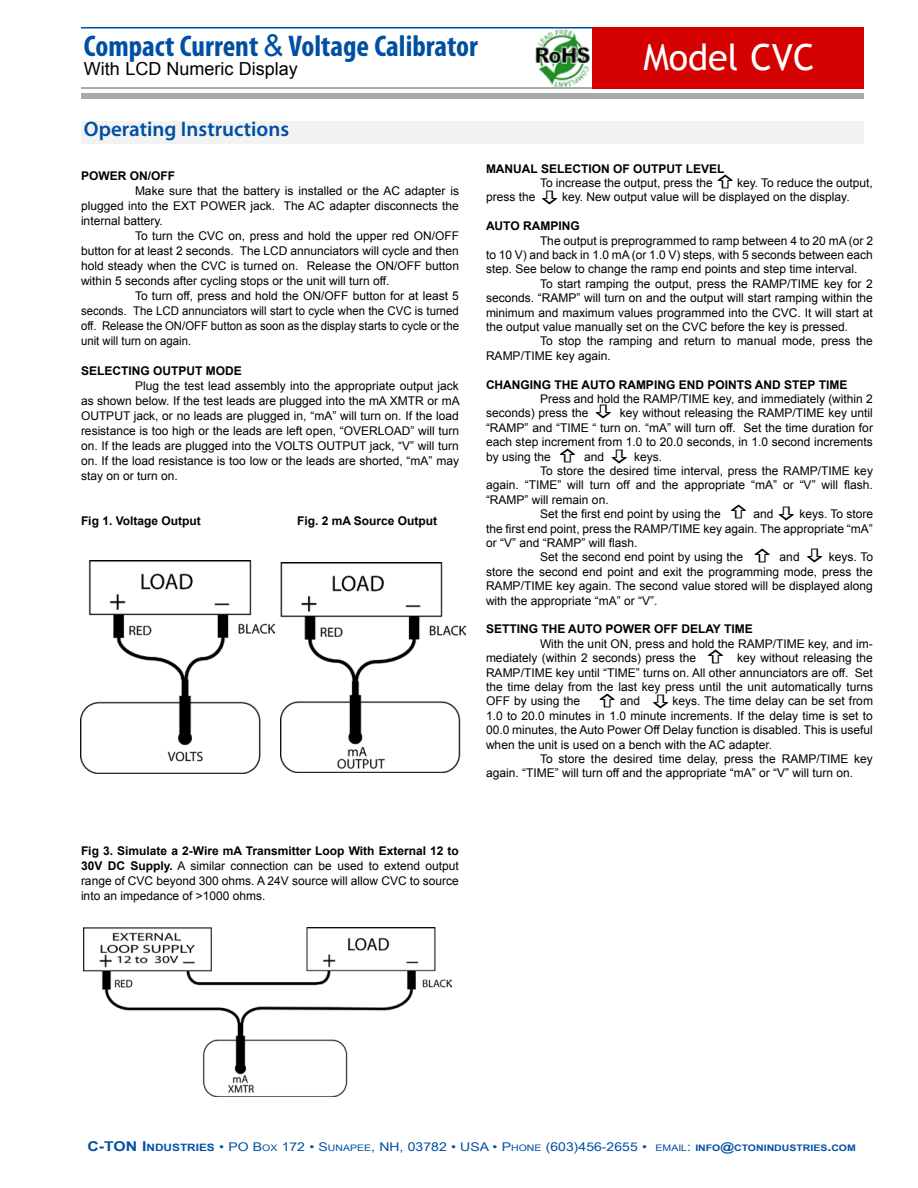
<style>
.page{position:relative;width:918px;height:1188px;background:#fff}
.page>*{position:absolute;margin:0;border:0;box-sizing:border-box;transform-origin:0 0}
.t1{font:36px "Trebuchet MS";color:#fff}
.t2{font:700 condensed 30px "Myriad Pro";color:#004fa3}
.t3{font:600 21px "Myriad Pro";color:#004fa3}
.t4{font:18px "Arial";color:#000}
.t5{font:12px/14.4px "Arial";color:#000;text-align:justify}
.t6{font:700 12px "Arial";color:#000}
.t7{font:12px "Arial";color:#000;scale:.95 1}
.t8{font:12px "Arial Narrow";color:#004fa3;scale:1.42 1}
.s1{font-family:"Arial";font-weight:400;font-stretch:normal}
.s2{font-weight:700}
.s3{font-weight:700;font-size:13.5px}
.s4{font-weight:700;font-size:10.2px}
.s5{font-size:9px}
.s6{font-weight:700;font-size:9px}
</style>
<div class="page">
<img style="left:533px;top:28px;width:59px;height:59px">
<div style="left:81px;top:93px;width:783px;height:6px;background:#a7a9ac"></div>
<hr style="left:81px;top:87px;width:783px;height:2px;background:#a7a9ac">
<hr style="left:81px;top:27px;width:783px;height:1px;background:#004fa3">
<div style="left:593px;top:27px;width:271px;height:61px;background:#d50000"></div>
<div style="left:81px;top:121px;width:783px;height:23px;background:#f1f2f2"></div>
<img style="left:81px;top:561px;width:193px;height:212px">
<img style="left:281px;top:562px;width:185px;height:210px">
<img style="left:84px;top:928px;width:368px;height:168px">
<h2 class="t2" style="left:84px;top:35px;width:396px">Compact Current <span class="s1">&amp;</span> Voltage Calibrator</h2>
<h3 class="t4" style="left:84px;top:57px;width:216px">With LCD Numeric Display</h3>
<h1 class="t1" style="left:643px;top:36px;width:173px">Model CVC</h1>
<h3 class="t3" style="left:84px;top:121px;width:207px">Operating Instructions</h3>
<p class="t6" style="left:81px;top:168px;width:96px">POWER ON/OFF</p>
<p class="t5" style="left:135px;top:184px;width:326px">Make sure that the battery is installed or the AC adapter is</p>
<p class="t5" style="left:81px;top:199px;width:380px">plugged into the EXT POWER jack. The AC adapter disconnects the</p>
<p class="t5" style="left:81px;top:214px;width:83px">internal battery.</p>
<p class="t5" style="left:135px;top:229px;width:326px">To turn the CVC on, press and hold the upper red ON/OFF</p>
<p class="t5" style="left:81px;top:244px;width:379px">button for at least 2 seconds. The LCD annunciators will cycle and then</p>
<p class="t5" style="left:81px;top:259px;width:380px">hold steady when the CVC is turned on. Release the ON/OFF button</p>
<p class="t5" style="left:81px;top:274px;width:310px">within 5 seconds after cycling stops or the unit will turn off.</p>
<p class="t5" style="left:135px;top:289px;width:325px">To turn off, press and hold the ON/OFF button for at least 5</p>
<p class="t7" style="left:81px;top:303px;width:399px">seconds. The LCD annunciators will start to cycle when the CVC is turned</p>
<p class="t7" style="left:81px;top:318px;width:399px">off. Release the ON/OFF button as soon as the display starts to cycle or the</p>
<p class="t7" style="left:81px;top:333px;width:118px">unit will turn on again.</p>
<p class="t6" style="left:81px;top:363px;width:162px">SELECTING OUTPUT MODE</p>
<p class="t5" style="left:81px;top:378px;width:380px;line-height:15px;text-indent:54px">Plug the test lead assembly into the appropriate output jack as shown below. If the test leads are plugged into the mA XMTR or mA OUTPUT jack, or no leads are plugged in, “mA” will turn on. If the load resistance is too high or the leads are left open, “OVERLOAD” will turn on. If the leads are plugged into the VOLTS OUTPUT jack, “V” will turn on. If the load resistance is too low or the leads are shorted, “mA” may stay on or turn on.</p>
<p class="t6" style="left:81px;top:513px;width:121px">Fig 1. Voltage Output</p>
<p class="t6" style="left:297px;top:513px;width:142px">Fig. 2 mA Source Output</p>
<p class="t6" style="left:486px;top:160px;width:240px">MANUAL SELECTION OF OUTPUT LEVEL</p>
<p class="t5" style="left:540px;top:176px;width:174px">To increase the output, press the</p>
<p class="t5" style="left:737px;top:176px;width:137px">key. To reduce the output,</p>
<p class="t5" style="left:486px;top:190px;width:51px">press the</p>
<p class="t5" style="left:562px;top:190px;width:289px">key. New output value will be displayed on the display.</p>
<p class="t6" style="left:486px;top:218px;width:95px">AUTO RAMPING</p>
<p class="t5" style="left:540px;top:233px;width:335px">The output is preprogrammed to ramp between 4 to 20 mA (or 2</p>
<p class="t5" style="left:486px;top:248px;width:388px">to 10 V) and back in 1.0 mA (or 1.0 V) steps, with 5 seconds between each</p>
<p class="t5" style="left:486px;top:262px;width:373px">step. See below to change the ramp end points and step time interval.</p>
<p class="t5" style="left:540px;top:276px;width:334px">To start ramping the output, press the RAMP/TIME key for 2</p>
<p class="t5" style="left:486px;top:291px;width:388px">seconds. “RAMP” will turn on and the output will start ramping within the</p>
<p class="t5" style="left:486px;top:305px;width:388px">minimum and maximum values programmed into the CVC. It will start at</p>
<p class="t5" style="left:486px;top:320px;width:364px">the output value manually set on the CVC before the key is pressed.</p>
<p class="t5" style="left:540px;top:334px;width:334px">To stop the ramping and return to manual mode, press the</p>
<p class="t5" style="left:486px;top:348px;width:126px">RAMP/TIME key again.</p>
<p class="t6" style="left:486px;top:376px;width:363px">CHANGING THE AUTO RAMPING END POINTS AND STEP TIME</p>
<p class="t5" style="left:486px;top:392px;width:388px;text-indent:54px">Press and hold the RAMP/TIME key, and immediately (within 2 seconds) press the</p>
<p class="t5" style="left:486px;top:406px;width:389px;text-indent:134px">key without releasing the RAMP/TIME key until “RAMP” and “TIME “ turn on. “mA” will turn off. Set the time duration for each step increment from 1.0 to 20.0 seconds, in 1.0 second increments by using the</p>
<p class="t5" style="left:584px;top:449px;width:22px">and</p>
<p class="t5" style="left:634px;top:449px;width:30px">keys.</p>
<p class="t5" style="left:540px;top:464px;width:335px">To store the desired time interval, press the RAMP/TIME key</p>
<p class="t5" style="left:486px;top:478px;width:388px">again. “TIME” will turn off and the appropriate “mA” or “V” will flash.</p>
<p class="t5" style="left:486px;top:492px;width:124px">“RAMP” will remain on.</p>
<p class="t5" style="left:540px;top:507px;width:182px">Set the first end point by using the</p>
<p class="t5" style="left:753px;top:507px;width:22px">and</p>
<p class="t5" style="left:799px;top:507px;width:75px">keys. To store</p>
<p class="t5" style="left:486px;top:521px;width:388px">the first end point, press the RAMP/TIME key again. The appropriate “mA”</p>
<p class="t5" style="left:486px;top:536px;width:153px">or “V” and “RAMP” will flash.</p>
<p class="t5" style="left:540px;top:550px;width:205px">Set the second end point by using the</p>
<p class="t5" style="left:780px;top:550px;width:22px">and</p>
<p class="t5" style="left:486px;top:550px;width:389px;text-indent:343px">keys. To store the second end point and exit the programming mode, press the RAMP/TIME key again. The second value stored will be displayed along with the appropriate “mA” or “V”.</p>
<p class="t6" style="left:486px;top:621px;width:268px">SETTING THE AUTO POWER OFF DELAY TIME</p>
<p class="t5" style="left:486px;top:636px;width:388px;text-indent:54px">With the unit ON, press and hold the RAMP/TIME key, and im&shy;mediately (within 2 seconds) press the</p>
<p class="t5" style="left:486px;top:651px;width:389px;text-indent:251px">key without releasing the RAMP/TIME key until “TIME” turns on. All other annunciators are off. Set the time delay from the last key press until the unit automatically turns OFF by using the</p>
<p class="t5" style="left:620px;top:694px;width:22px">and</p>
<p class="t5" style="left:672px;top:694px;width:202px">keys. The time delay can be set from</p>
<p class="t5" style="left:486px;top:708px;width:388px">1.0 to 20.0 minutes in 1.0 minute increments. If the delay time is set to</p>
<p class="t5" style="left:486px;top:723px;width:388px">00.0 minutes, the Auto Power Off Delay function is disabled. This is useful</p>
<p class="t5" style="left:486px;top:737px;width:288px">when the unit is used on a bench with the AC adapter.</p>
<p class="t5" style="left:540px;top:752px;width:334px">To store the desired time delay, press the RAMP/TIME key</p>
<p class="t5" style="left:486px;top:766px;width:369px">again. “TIME” will turn off and the appropriate “mA” or “V” will turn on.</p>
<p class="t5" style="left:81px;top:843px;width:379px;line-height:15px"><span class="s2">Fig 3. Simulate a 2-Wire mA Transmitter Loop With External 12 to 30V DC Supply.</span> A similar connection can be used to extend output range of CVC beyond 300 ohms. A 24V source will allow CVC to source into an impedance of &gt;1000 ohms.</p>
<p class="t8" style="left:88px;top:1138px;width:543px"><span class="s3">C-TON I</span><span class="s4">NDUSTRIES</span> • PO B<span class="s5">OX</span> 172 • S<span class="s5">UNAPEE</span>, NH, 03782 • USA • P<span class="s5">HONE</span> (603)456-2655 • <span class="s5">EMAIL</span>: <span class="s6">INFO</span><span class="s2">@</span><span class="s6">CTONINDUSTRIES</span><span class="s2">.</span><span class="s6">COM</span></p>
</div>
